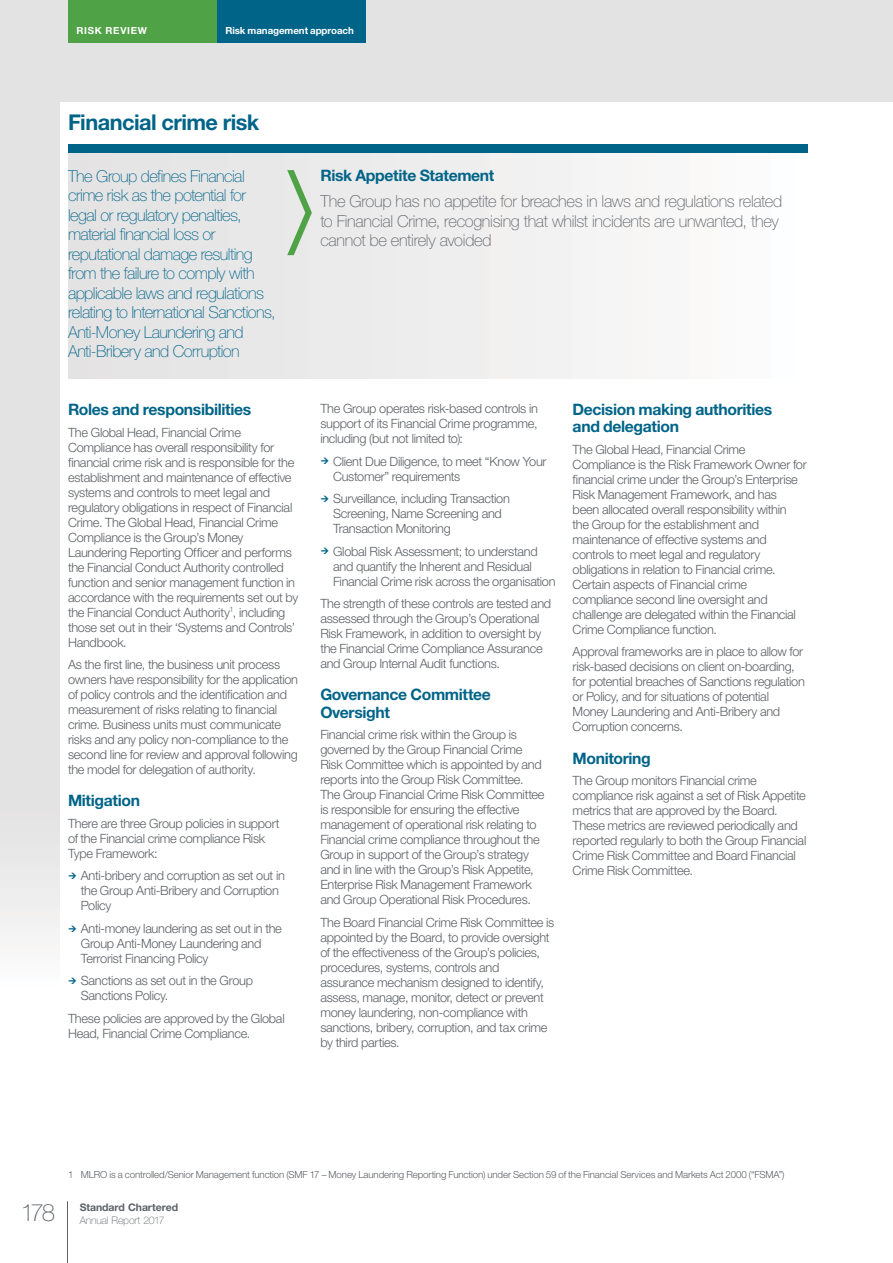
<style>
.page{position:relative;width:893px;height:1263px;background:#fff}
.page>*{position:absolute;margin:0;border:0;box-sizing:border-box;transform-origin:0 0}
.t1{font:100 24px "Helvetica Neue LT Std";color:#5c6065}
.t2{font:700 21.75px "Helvetica Neue LT Std";letter-spacing:-.025em;color:#006488}
.t3{font:100 16.5px/19.5px "Helvetica Neue LT Std";letter-spacing:-.035em;color:#006488}
.t4{font:100 16.5px/19.5px "Helvetica Neue LT Std";letter-spacing:-.02em;color:#5c6065}
.t5{font:700 15.75px/17.2px "Helvetica Neue LT Std";letter-spacing:-.025em;color:#006488}
.t6{font:300 12.75px/15px "Helvetica Neue LT Std";letter-spacing:-.02em;color:#5c6065}
.t7{font:700 10.5px "Helvetica Neue LT Std";letter-spacing:-.005em;color:#5c6065}
.t8{font:100 10.5px "Helvetica Neue LT Std";letter-spacing:-.015em;color:#5c6065}
.t9{font:300 9.75px "Helvetica Neue LT Std";letter-spacing:-.015em;color:#5c6065}
.t10{font:700 9.75px "Helvetica Neue LT Std";letter-spacing:-.005em;color:#fff}
.t11{font:700 9.75px "Helvetica Neue LT Std";letter-spacing:.07em;color:#fff}
</style>
<div class="page">
<div style="left:0;top:0;width:893px;height:936px;background:#e4e3e4"></div>
<div style="left:61px;top:102px;width:832px;height:1100px;background:#fff"></div>
<hr style="left:67px;top:1201px;width:1px;height:62px;background:#5c6065">
<div style="left:68px;top:0;width:149px;height:43px;background:#4fa246"></div>
<div style="left:217px;top:0;width:149px;height:43px;background:#006488"></div>
<div style="left:68px;top:145px;width:740px;height:8px;background:#006488"></div>
<div style="left:68px;top:153px;width:740px;height:225px;background:linear-gradient(to right,#e2e1e2,#fcfcfc)"></div>
<svg style="left:287px;top:170px;width:25px;height:85px;background:#c1d6be"></svg>
<p class="t11" style="left:77px;top:27px;width:72px">RISK REVIEW</p>
<p class="t10" style="left:225px;top:27px;width:130px">Risk management approach</p>
<h2 class="t2" style="left:68px;top:115px;width:193px">Financial crime risk</h2>
<p class="t3" style="left:68px;top:168px;width:209px">The Group defines Financial crime risk as the potential for legal or regulatory penalties, material financial loss or reputational damage resulting from the failure to comply with applicable laws and regulations relating to International Sanctions,<br>Anti-Money Laundering and<br>Anti-Bribery and Corruption</p>
<p class="t5" style="left:68px;top:403px;width:185px">Roles and responsibilities</p>
<p class="t6" style="left:68px;top:426px;width:232px">The Global Head, Financial Crime Compliance has overall responsibility for financial crime risk and is responsible for the establishment and maintenance of effective systems and controls to meet legal and regulatory obligations in respect of Financial Crime. The Global Head, Financial Crime Compliance is the Group’s Money Laundering Reporting Officer and performs the Financial Conduct Authority controlled function and senior management function in accordance with the requirements set out by the Financial Conduct Authority<sup>1</sup>, including those set out in their ‘Systems and Controls’ Handbook.</p>
<p class="t6" style="left:68px;top:659px;width:232px">As the first line, the business unit process owners have responsibility for the application of policy controls and the identification and measurement of risks relating to financial crime. Business units must communicate risks and any policy non-compliance to the second line for review and approval following the model for delegation of authority.</p>
<p class="t5" style="left:68px;top:794px;width:74px">Mitigation</p>
<p class="t6" style="left:68px;top:817px;width:213px">There are three Group policies in support of the Financial crime compliance Risk<br>Type Framework:</p>
<p class="t6" style="left:81px;top:870px;width:206px">Anti-bribery and corruption as set out in the Group Anti-Bribery and Corruption<br>Policy</p>
<p class="t6" style="left:81px;top:922px;width:203px">Anti-money laundering as set out in the<br>Group Anti-Money Laundering and<br>Terrorist Financing Policy</p>
<p class="t6" style="left:81px;top:975px;width:174px">Sanctions as set out in the Group<br>Sanctions Policy.</p>
<p class="t6" style="left:68px;top:1012px;width:218px">These policies are approved by the Global<br>Head, Financial Crime Compliance.</p>
<p class="t5" style="left:320px;top:169px;width:176px">Risk Appetite Statement</p>
<p class="t4" style="left:320px;top:194px;width:463px">The Group has no appetite for breaches in laws and regulations related to Financial Crime, recognising that whilst incidents are unwanted, they cannot be entirely avoided</p>
<p class="t6" style="left:320px;top:403px;width:219px;text-align:justify">The Group operates risk-based controls in support of its Financial Crime programme, including (but not limited to):</p>
<p class="t6" style="left:333px;top:455px;width:215px">Client Due Diligence, to meet “Know Your<br>Customer” requirements</p>
<p class="t6" style="left:333px;top:493px;width:178px">Surveillance, including Transaction<br>Screening, Name Screening and<br>Transaction Monitoring</p>
<p class="t6" style="left:333px;top:545px;width:224px">Global Risk Assessment; to understand and quantify the Inherent and Residual<br>Financial Crime risk across the organisation</p>
<p class="t6" style="left:320px;top:598px;width:232px">The strength of these controls are tested and assessed through the Group’s Operational Risk Framework, in addition to oversight by the Financial Crime Compliance Assurance and Group Internal Audit functions.</p>
<p class="t5" style="left:320px;top:688px;width:172px">Governance Committee<br>Oversight</p>
<p class="t6" style="left:320px;top:728px;width:226px">Financial crime risk within the Group is governed by the Group Financial Crime Risk Committee which is appointed by and reports into the Group Risk Committee.<br>The Group Financial Crime Risk Committee is responsible for ensuring the effective management of operational risk relating to Financial crime compliance throughout the Group in support of the Group’s strategy and in line with the Group’s Risk Appetite, Enterprise Risk Management Framework and Group Operational Risk Procedures.</p>
<p class="t6" style="left:320px;top:916px;width:235px">The Board Financial Crime Risk Committee is appointed by the Board, to provide oversight of the effectiveness of the Group’s policies, procedures, systems, controls and assurance mechanism designed to identify, assess, manage, monitor, detect or prevent money laundering, non-compliance with sanctions, bribery, corruption, and tax crime by third parties.</p>
<p class="t5" style="left:573px;top:403px;width:201px">Decision making authorities and delegation</p>
<p class="t6" style="left:573px;top:443px;width:236px">The Global Head, Financial Crime Compliance is the Risk Framework Owner for financial crime under the Group’s Enterprise Risk Management Framework, and has been allocated overall responsibility within<br>the Group for the establishment and maintenance of effective systems and controls to meet legal and regulatory obligations in relation to Financial crime.<br>Certain aspects of Financial crime compliance second line oversight and challenge are delegated within the Financial Crime Compliance function.</p>
<p class="t6" style="left:573px;top:646px;width:234px">Approval frameworks are in place to allow for risk-based decisions on client on-boarding, for potential breaches of Sanctions regulation or Policy, and for situations of potential Money Laundering and Anti-Bribery and Corruption concerns.</p>
<p class="t5" style="left:573px;top:751px;width:80px">Monitoring</p>
<p class="t6" style="left:573px;top:774px;width:235px">The Group monitors Financial crime compliance risk against a set of Risk Appetite metrics that are approved by the Board.<br>These metrics are reviewed periodically and reported regularly to both the Group Financial Crime Risk Committee and Board Financial Crime Risk Committee.</p>
<h1 class="t1" style="left:21px;top:1203px;width:36px">178</h1>
<p class="t9" style="left:68px;top:1171px;width:718px">1 MLRO is a controlled/Senior Management function (SMF 17 – Money Laundering Reporting Function) under Section 59 of the Financial Services and Markets Act 2000 (“FSMA”)</p>
<p class="t7" style="left:80px;top:1203px;width:100px">Standard Chartered</p>
<p class="t8" style="left:80px;top:1217px;width:86px">Annual Report 2017</p>
</div>
